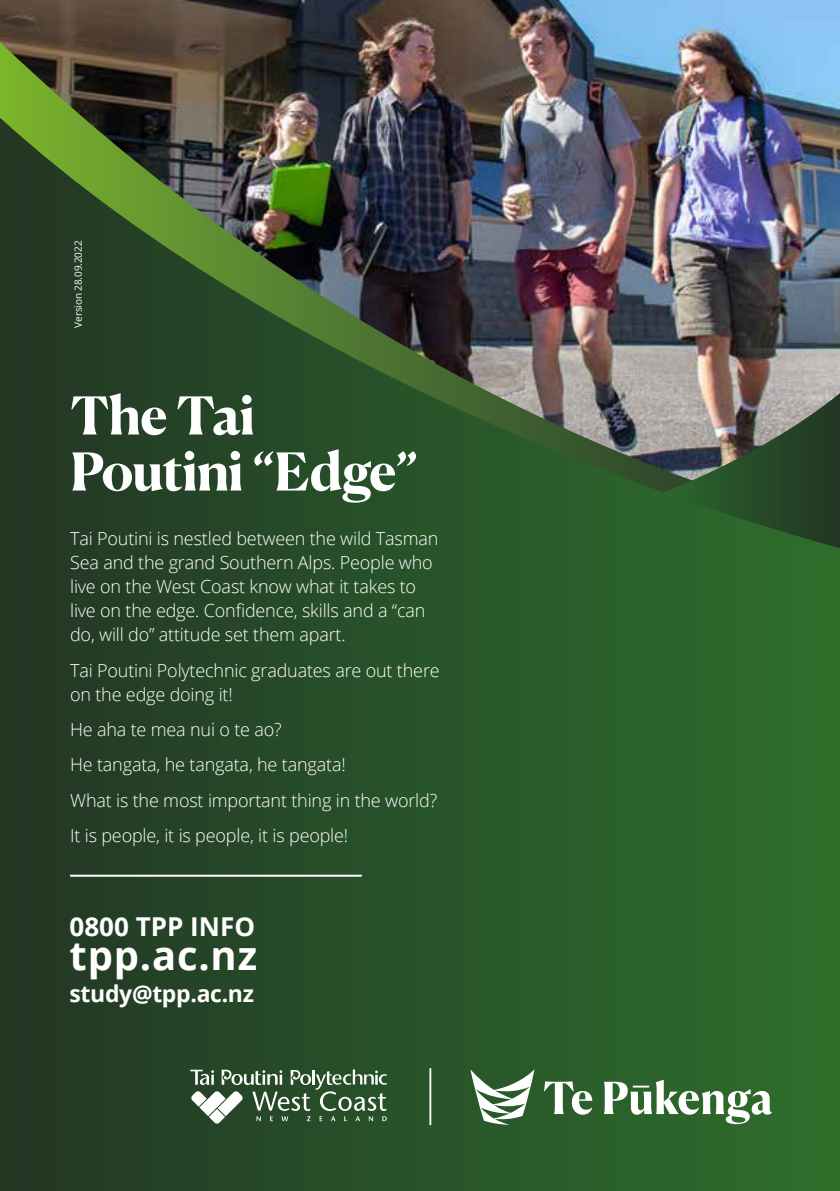
<style>
.page{position:relative;width:840px;height:1191px;background:#fff}
.page>*{position:absolute;margin:0;border:0;box-sizing:border-box;transform-origin:0 0}
.t1{font:700 52px/56px "Canela Deck";letter-spacing:-.025em;color:#fff}
.t2{font:700 40px "Open Sans";letter-spacing:.02em;color:#fff}
.t3{font:700 26px "Open Sans";color:#fff}
.t4{font:700 23px "Open Sans";letter-spacing:-.015em;color:#fff}
.t5{font:300 18px/24px "Open Sans";letter-spacing:-.01em;color:#fff}
.t6{font:10px "Open Sans";letter-spacing:-.01em;color:#fff}
</style>
<div class="page">
<img style="left:0;top:0;width:839px;height:42px">
<img style="left:0;top:42px;width:839px;height:76px">
<img style="left:0;top:118px;width:839px;height:1073px">
<hr style="left:70px;top:874px;width:291px;height:2px;background:#fff">
<svg style="left:543px;top:1081px;width:49px;height:33px"></svg>
<svg style="left:603px;top:1079px;width:168px;height:45px"></svg>
<svg style="left:470px;top:1069px;width:64px;height:55px"></svg>
<svg style="left:190px;top:1069px;width:197px;height:54px"></svg>
<hr style="left:429px;top:1068px;width:2px;height:57px;background:#fff">
<p class="t6" style="left:71px;top:328px;width:89px;rotate:-90deg">Version 28.09.2022</p>
<h1 class="t1" style="left:70px;top:382px;width:349px">The Tai<br>Poutini “Edge”</h1>
<p class="t5" style="left:70px;top:526px;width:370px">Tai Poutini is nestled between the wild Tasman Sea and the grand Southern Alps. People who live on the West Coast know what it takes to live on the edge. Confidence, skills and a “can do, will do” attitude set them apart.</p>
<p class="t5" style="left:70px;top:657px;width:371px">Tai Poutini Polytechnic graduates are out there on the edge doing it!</p>
<p class="t5" style="left:70px;top:711px;width:368px;line-height:35.4px">He aha te mea nui o te ao?<br>He tangata, he tangata, he tangata!<br>What is the most important thing in the world?<br>It is people, it is people, it is people!</p>
<h3 class="t3" style="left:69px;top:908px;width:187px">0800 TPP INFO</h3>
<h2 class="t2" style="left:69px;top:927px;width:189px">tpp.ac.nz</h2>
<p class="t4" style="left:69px;top:977px;width:186px">study@tpp.ac.nz</p>
</div>
